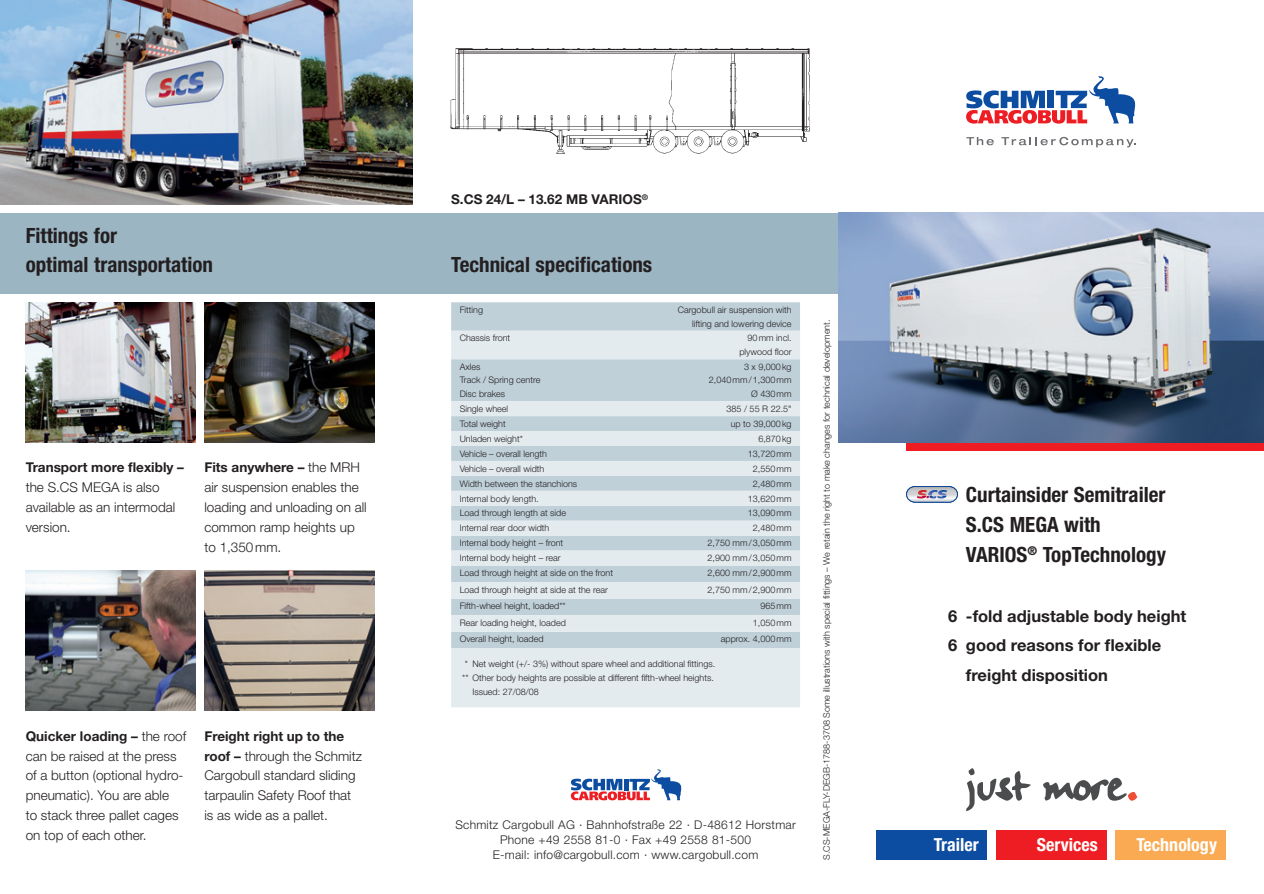
<style>
.page{position:relative;width:1264px;height:894px;background:#fff}
.page>*{position:absolute;margin:0;border:0;box-sizing:border-box;transform-origin:0 0}
.t1{font:700 condensed 21px/29.8px "Helvetica Neue LT Std";color:#231f20}
.t2{font:700 condensed 18px "Helvetica Neue LT Std";color:#fff}
.t3{font:18px "Times";color:#231f20}
.t4{font:700 16.5px "Helvetica Neue LT Std";color:#231f20}
.t5{font:300 13.5px/19.8px "Helvetica Neue LT Std";color:#231f20}
.t6{font:700 13.5px "Helvetica Neue LT Std";color:#231f20}
.t7{font:300 12px/15px "Helvetica Neue LT Std";letter-spacing:.02em;color:#231f20;text-align:center}
.t8{font:300 9px/13.5px "Helvetica Neue LT Std";color:#231f20;text-align:right}
.s1{font-weight:700}
</style>
<div class="page">
<div style="left:0;top:213px;width:413px;height:81px;background:#9bb5c3"></div>
<div style="left:413px;top:213px;width:425px;height:81px;background:#9bb5c3"></div>
<svg style="left:570px;top:769px;width:111px;height:31px"></svg>
<svg style="left:966px;top:76px;width:169px;height:48px"></svg>
<svg style="left:1001px;top:137px;width:134px;height:10px"></svg>
<svg style="left:966px;top:137px;width:27px;height:8px"></svg>
<div style="left:906px;top:442px;width:357px;height:9px;background:#ee1d23"></div>
<div style="left:876px;top:829px;width:111px;height:30px;background:#0d4da1"></div>
<div style="left:995px;top:829px;width:111px;height:30px;background:#ee1d23"></div>
<div style="left:1114px;top:829px;width:111px;height:30px;background:#f9aa53"></div>
<svg style="left:966px;top:768px;width:171px;height:43px"></svg>
<img style="left:26px;top:570px;width:170px;height:140px">
<img style="left:204px;top:570px;width:170px;height:140px">
<img style="left:204px;top:302px;width:170px;height:140px">
<img style="left:26px;top:302px;width:170px;height:140px">
<img style="left:0;top:0;width:413px;height:204px">
<svg style="left:906px;top:486px;width:51px;height:16px"></svg>
<img style="left:450px;top:48px;width:360px;height:106px">
<img style="left:838px;top:213px;width:425px;height:229px">
<div style="left:451px;top:302px;width:349px;height:28px;background:#bfd0d9"></div>
<svg style="left:451px;top:330px;width:349px;height:377px;background:#d3dfe5"></svg>
<h1 class="t1" style="left:26px;top:222px;width:189px">Fittings for<br>optimal transportation</h1>
<h2 class="t3" style="left:26px;top:260px;width:172px">für optimale Transporte</h2>
<h3 class="t6" style="left:26px;top:462px;width:160px">Transport more flexibly –</h3>
<h3 class="t5" style="left:26px;top:479px;width:151px">the S.CS MEGA is also available as an intermodal version.</h3>
<h3 class="t5" style="left:204px;top:459px;width:164px"><span class="s1">Fits anywhere –</span> the MRH air suspension enables the loading and unloading on all common ramp heights up to 1,350 mm.</h3>
<h3 class="t5" style="left:26px;top:727px;width:162px"><span class="s1">Quicker loading –</span> the roof can be raised at the press of a button (optional hydro&shy;pneumatic). You are able<br>to stack three pallet cages on top of each other.</h3>
<h3 class="t5" style="left:204px;top:727px;width:159px"><span class="s1">Freight right up to the roof –</span> through the Schmitz<br>Cargobull standard sliding tarpaulin Safety Roof that is as wide as a pallet.</h3>
<h3 class="t6" style="left:451px;top:195px;width:198px">S.CS 24/L – 13.62 MB VARIOS<sup>®</sup></h3>
<h1 class="t1" style="left:451px;top:252px;width:202px">Technical specifications</h1>
<p class="t8" style="left:459px;top:304px;width:25px">Fitting</p>
<p class="t8" style="left:677px;top:304px;width:115px">Cargobull air suspension with lifting and lowering device</p>
<p class="t8" style="left:459px;top:332px;width:52px">Chassis front</p>
<p class="t8" style="left:739px;top:332px;width:54px">90 mm incl. plywood floor</p>
<p class="t8" style="left:459px;top:361px;width:82px;text-align:left">Axles<br>Track / Spring centre<br>Disc brakes</p>
<p class="t8" style="left:709px;top:361px;width:84px">3 x 9,000 kg<br>2,040 mm / 1,300 mm<br>Ø 430 mm</p>
<p class="t8" style="left:459px;top:402px;width:50px">Single wheel</p>
<p class="t8" style="left:726px;top:402px;width:66px">385 / 55 R 22.5"</p>
<p class="t8" style="left:459px;top:417px;width:48px">Total weight</p>
<p class="t8" style="left:730px;top:417px;width:62px">up to 39,000 kg</p>
<p class="t8" style="left:459px;top:432px;width:65px">Unladen weight*</p>
<p class="t8" style="left:758px;top:432px;width:35px">6,870 kg</p>
<p class="t8" style="left:459px;top:447px;width:89px">Vehicle – overall length</p>
<p class="t8" style="left:747px;top:447px;width:45px">13,720 mm</p>
<p class="t8" style="left:459px;top:462px;width:86px">Vehicle – overall width</p>
<p class="t8" style="left:752px;top:462px;width:40px">2,550 mm</p>
<p class="t8" style="left:459px;top:477px;width:119px">Width between the stanchions</p>
<p class="t8" style="left:752px;top:477px;width:40px">2,480 mm</p>
<p class="t8" style="left:459px;top:492px;width:81px">Internal body length.</p>
<p class="t8" style="left:747px;top:492px;width:45px">13,620 mm</p>
<p class="t8" style="left:459px;top:507px;width:108px">Load through length at side</p>
<p class="t8" style="left:747px;top:507px;width:45px">13,090 mm</p>
<p class="t8" style="left:459px;top:522px;width:91px">Internal rear door width</p>
<p class="t8" style="left:752px;top:522px;width:40px">2,480 mm</p>
<p class="t8" style="left:459px;top:537px;width:105px">Internal body height – front</p>
<p class="t8" style="left:707px;top:537px;width:85px">2,750 mm / 3,050 mm</p>
<p class="t8" style="left:459px;top:552px;width:102px">Internal body height – rear</p>
<p class="t8" style="left:707px;top:552px;width:85px">2,900 mm / 3,050 mm</p>
<p class="t8" style="left:459px;top:567px;width:155px">Load through height at side on the front</p>
<p class="t8" style="left:707px;top:567px;width:85px">2,600 mm / 2,900 mm</p>
<p class="t8" style="left:459px;top:583px;width:150px">Load through height at side at the rear</p>
<p class="t8" style="left:707px;top:583px;width:85px">2,750 mm / 2,900 mm</p>
<p class="t8" style="left:459px;top:600px;width:108px">Fifth-wheel height, loaded**</p>
<p class="t8" style="left:760px;top:600px;width:33px">965 mm</p>
<p class="t8" style="left:459px;top:616px;width:108px">Rear loading height, loaded</p>
<p class="t8" style="left:752px;top:616px;width:40px">1,050 mm</p>
<p class="t8" style="left:459px;top:633px;width:85px">Overall height, loaded</p>
<p class="t8" style="left:720px;top:633px;width:72px">approx. 4,000 mm</p>
<p class="t8" style="left:464px;top:658px;width:252px">* Net weight (+/- 3%) without spare wheel and additional fittings.</p>
<p class="t8" style="left:462px;top:671px;width:253px">** Other body heights are possible at different fifth-wheel heights.</p>
<p class="t8" style="left:472px;top:685px;width:68px">Issued: 27/08/08</p>
<h3 class="t7" style="left:455px;top:818px;width:342px">Schmitz Cargobull AG · Bahnhofstraße 22 · D-48612 Horstmar<br>Phone +49 2558 81-0 · Fax +49 2558 81-500<br>E-mail: info@cargobull.com · www.cargobull.com</h3>
<p class="t8" style="left:820px;top:859px;width:541px;rotate:-90deg">S.CS-MEGA-FLY-DEGB-1788-3708 Some illustrations with special fittings – We retain the right to make changes for technical development.</p>
<h1 class="t1" style="left:965px;top:482px;width:202px">Curtainsider Semitrailer<br>S.CS MEGA with<br>VARIOS<sup>®</sup> TopTechnology</h1>
<h3 class="t4" style="left:948px;top:609px;width:239px">6 -fold adjustable body height</h3>
<h3 class="t4" style="left:948px;top:639px;width:214px">6 good reasons for flexible</h3>
<h3 class="t4" style="left:965px;top:669px;width:144px">freight disposition</h3>
<h2 class="t2" style="left:933px;top:838px;width:46px">Trailer</h2>
<h2 class="t2" style="left:1036px;top:838px;width:62px">Services</h2>
<h2 class="t2" style="left:1136px;top:838px;width:82px">Technology</h2>
</div>
